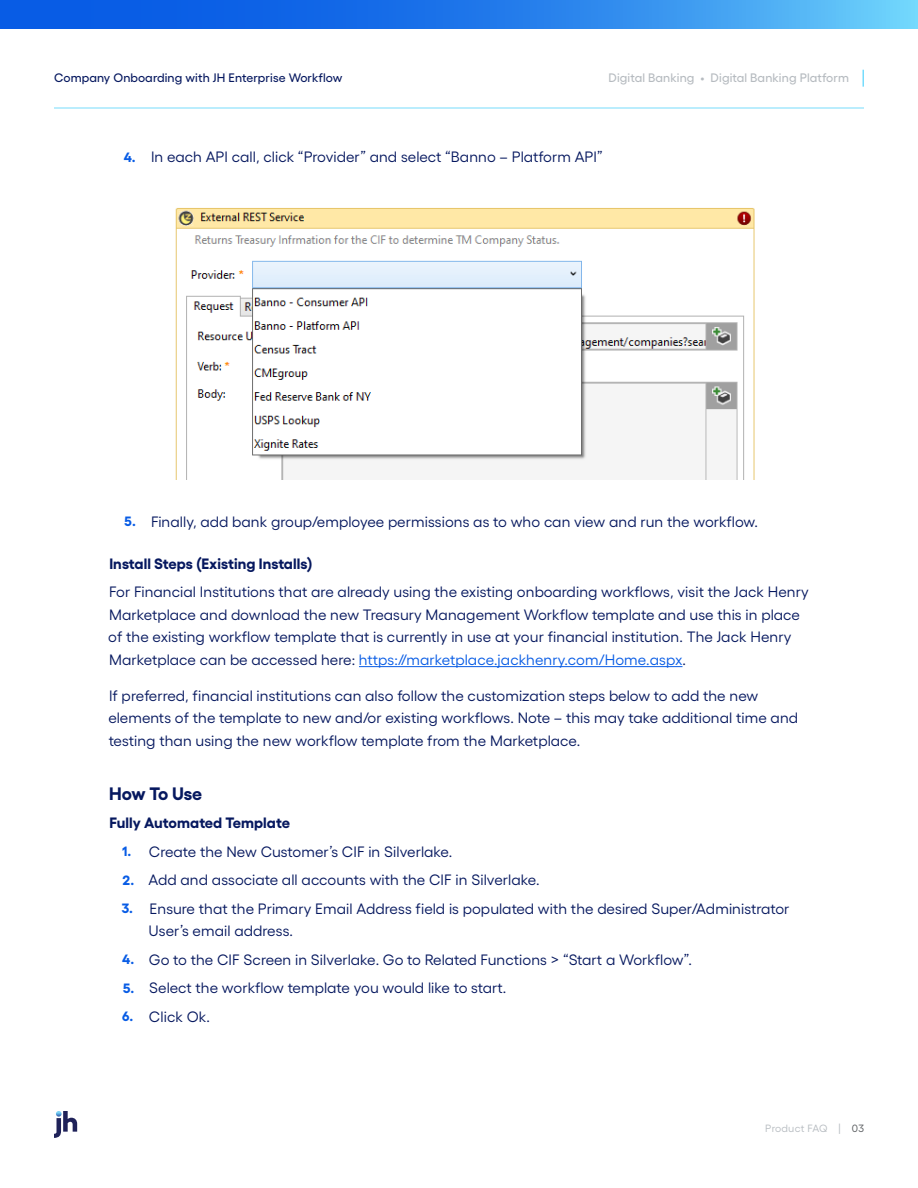
<style>
.page{position:relative;width:918px;height:1188px;background:#fff}
.page>*{position:absolute;margin:0;border:0;box-sizing:border-box;transform-origin:0 0}
.Body_Text{font:700 18px "Gellix";letter-spacing:-.01em;color:#06185f}
.Body_Text-2{font:15px/22.5px "Gellix";letter-spacing:.005em;color:#06185f}
.Body_Text-3{font:700 15px "Gellix";letter-spacing:.005em;color:#06185f}
.t1{font:500 12.3px "Gellix";letter-spacing:.01em;color:#06185f}
.t2{font:500 12.3px "Gellix";letter-spacing:.01em;color:#b6bbc0}
.t3{font:10.5px "Gellix";letter-spacing:.015em;color:#b6bbc0}
.s1{font-weight:700;font-size:13.5px;color:#085ce5}
.s2{color:#085ce5}
.s3{color:#575a5d}
</style>
<div class="page">
<svg style="left:0;top:0;width:918px;height:28px;background:#2781eb"></svg>
<svg style="left:862px;top:70px;width:2px;height:17px"></svg>
<hr style="left:54px;top:108px;width:810px;height:1px;background:#76dcfd">
<svg style="left:54px;top:1111px;width:23px;height:27px"></svg>
<hr style="left:359px;top:666px;width:324px;height:1px;background:#085ce5">
<img style="left:175px;top:208px;width:580px;height:272px">
<p class="t1" style="left:54px;top:69px;width:290px">Company Onboarding with JH Enterprise Workflow</p>
<p class="t2" style="left:609px;top:68px;width:242px">Digital Banking • Digital Banking Platform</p>
<p class="Body_Text-2" style="left:124px;top:144px;width:481px"><span class="s1">4.</span> In each API call, click “Provider” and select “Banno – Platform API”</p>
<p class="Body_Text-2" style="left:125px;top:509px;width:635px"><span class="s1">5.</span> Finally, add bank group/employee permissions as to who can view and run the workflow.</p>
<p class="Body_Text-3" style="left:109px;top:551px;width:205px">Install Steps (Existing Installs)</p>
<p class="Body_Text-2" style="left:108px;top:579px;width:702px">For Financial Institutions that are already using the existing onboarding workflows, visit the Jack Henry Marketplace and download the new Treasury Management Workflow template and use this in place of the existing workflow template that is currently in use at your financial institution. The Jack Henry Marketplace can be accessed here: <span class="s2">https://marketplace.jackhenry.com/Home.aspx</span>.</p>
<p class="Body_Text-2" style="left:108px;top:683px;width:691px">If preferred, financial institutions can also follow the customization steps below to add the new elements of the template to new and/or existing workflows. Note – this may take additional time and testing than using the new workflow template from the Marketplace.</p>
<p class="Body_Text" style="left:109px;top:779px;width:94px">How To Use</p>
<p class="Body_Text-3" style="left:109px;top:811px;width:182px">Fully Automated Template</p>
<p class="Body_Text-2" style="left:122px;top:839px;width:332px"><span class="s1">1.</span> Create the New Customer’s CIF in Silverlake.</p>
<p class="Body_Text-2" style="left:123px;top:867px;width:418px"><span class="s1">2.</span> Add and associate all accounts with the CIF in Silverlake.</p>
<p class="Body_Text-2" style="left:148px;top:896px;width:643px;text-indent:-27px"><span class="s1">3.</span> Ensure that the Primary Email Address field is populated with the desired Super/Administrator<br>User’s email address.</p>
<p class="Body_Text-2" style="left:122px;top:947px;width:571px"><span class="s1">4.</span> Go to the CIF Screen in Silverlake. Go to Related Functions &gt; “Start a Workflow”.</p>
<p class="Body_Text-2" style="left:123px;top:975px;width:385px"><span class="s1">5.</span> Select the workflow template you would like to start.</p>
<p class="Body_Text-2" style="left:122px;top:1004px;width:89px"><span class="s1">6.</span> Click Ok.</p>
<p class="t3" style="left:765px;top:1120px;width:100px">Product FAQ | <span class="s3">03</span></p>
</div>
